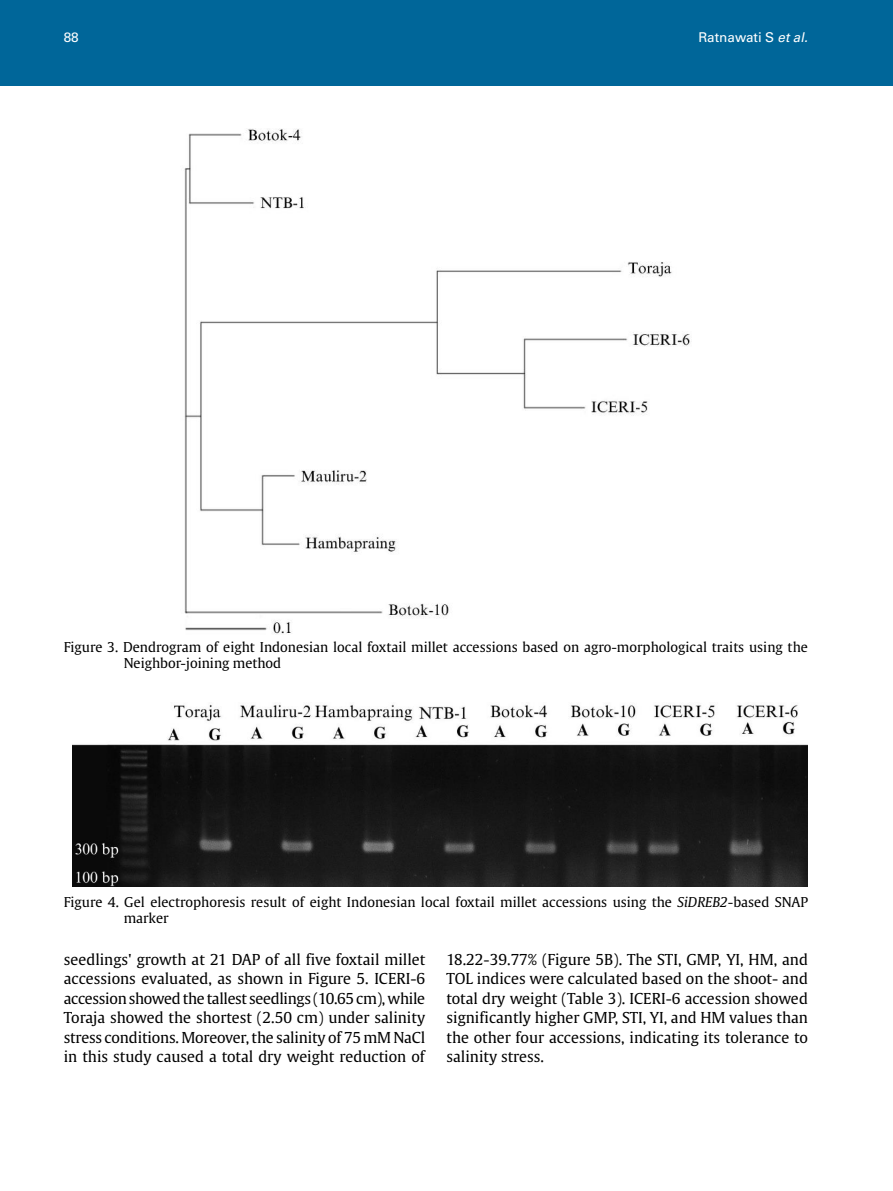
<style>
.page{position:relative;width:893px;height:1191px;background:#fff}
.page>*{position:absolute;margin:0;border:0;box-sizing:border-box;transform-origin:0 0}
.t1{font:15px/19.5px "Gulliver";color:#000;text-align:justify}
.t2{font:13.5px/16.2px "Gulliver";color:#000}
.t3{font:13.5px "Univers LT Std";color:#fff}
.s1{font-style:italic}
</style>
<div class="page">
<img style="left:184px;top:129px;width:506px;height:505px">
<img style="left:72px;top:704px;width:736px;height:183px">
<div style="left:0;top:0;width:893px;height:85px;background:#069"></div>
<p class="t3" style="left:64px;top:30px;width:17px">88</p>
<p class="t3" style="left:698px;top:30px;width:114px">Ratnawati S <span class="s1">etal.</span></p>
<p class="t2" style="left:124px;top:639px;width:686px;text-indent:-60px">Figure 3. Dendrogram of eight Indonesian local foxtail millet accessions based on agro-morphological traits using the<br>Neighbor-joining method</p>
<p class="t2" style="left:124px;top:893px;width:686px;text-indent:-60px">Figure 4. Gel electrophoresis result of eight Indonesian local foxtail millet accessions using the <span class="s1">SiDREB2</span>-based SNAP marker</p>
<p class="t1" style="left:64px;top:949px;width:363px">seedlings' growth at 21 DAP of all five foxtail millet accessions evaluated, as shown in Figure 5. ICERI-6 accession showed the tallest seedlings (10.65 cm), while Toraja showed the shortest (2.50 cm) under salinity stress conditions. Moreover, the salinity of 75 mM NaCl in this study caused a total dry weight reduction of</p>
<p class="t1" style="left:446px;top:949px;width:363px">18.22-39.77% (Figure 5B). The STI, GMP, YI, HM, and TOL indices were calculated based on the shoot- and total dry weight (Table 3). ICERI-6 accession showed significantly higher GMP, STI, YI, and HM values than the other four accessions, indicating its tolerance to salinity stress.</p>
</div>
